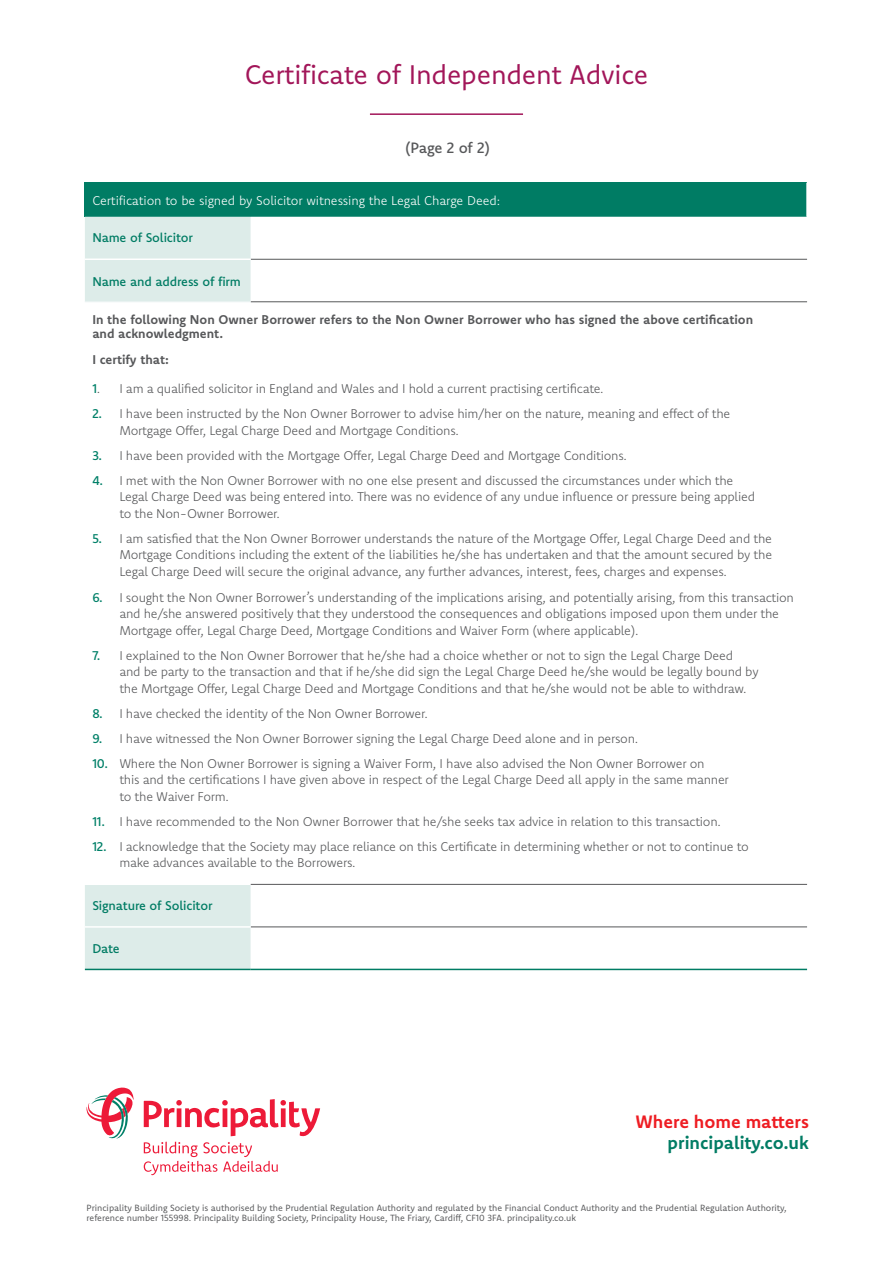
<style>
.page{position:relative;width:893px;height:1263px;background:#fff}
.page>*{position:absolute;margin:0;border:0;box-sizing:border-box;transform-origin:0 0}
.t1{font:27px "Komet";letter-spacing:-.01em;color:#a21659}
.t2{font:700 18px "Komet";color:#007c64}
.t3{font:700 18px "Komet";color:#ee1d23}
.t4{font:500 15px "Komet";letter-spacing:-.015em;color:#57585a}
.t5{font:300 12.75px/16.5px "Komet";letter-spacing:-.02em;color:#57585a}
.t6{font:700 12.75px/13.5px "Komet";color:#57585a}
.t7{font:300 12.75px "Komet";letter-spacing:-.01em;color:#fff}
.t8{font:500 12.75px "Komet";letter-spacing:-.01em;color:#007c64}
.t9{font:9px/10.8px "Komet";color:#57585a}
.s1{font-weight:500;color:#008068}
</style>
<div class="page">
<svg style="left:87px;top:1087px;width:47px;height:51px"></svg>
<svg style="left:144px;top:1099px;width:176px;height:76px"></svg>
<div style="left:85px;top:183px;width:722px;height:34px;background:#007c64"></div>
<div style="left:85px;top:217px;width:166px;height:752px;background:#ddece9"></div>
<div style="left:85px;top:302px;width:722px;height:582px;background:#fff"></div>
<hr style="left:806px;top:183px;width:2px;height:34px;background:#fff">
<hr style="left:251px;top:884px;width:556px;height:1px;background:#57585a">
<hr style="left:251px;top:927px;width:556px;height:1px;background:#57585a">
<hr style="left:85px;top:969px;width:166px;height:1px;background:#007c64">
<hr style="left:251px;top:969px;width:556px;height:1px;background:#007c64">
<hr style="left:251px;top:259px;width:556px;height:1px;background:#57585a">
<hr style="left:85px;top:258px;width:166px;height:2px;background:#fff">
<hr style="left:85px;top:926px;width:166px;height:2px;background:#fff">
<hr style="left:251px;top:301px;width:556px;height:1px;background:#57585a">
<hr style="left:85px;top:301px;width:166px;height:1px;background:#ecf4f3">
<hr style="left:370px;top:113px;width:153px;height:2px;background:#a21659">
<p class="t1" style="left:245px;top:57px;width:405px">Certificate of Independent Advice</p>
<p class="t4" style="left:405px;top:138px;width:87px">(Page 2 of 2)</p>
<p class="t7" style="left:92px;top:192px;width:409px">Certification to be signed by Solicitor witnessing the Legal Charge Deed:</p>
<p class="t8" style="left:92px;top:230px;width:102px">Name of Solicitor</p>
<p class="t8" style="left:92px;top:273px;width:150px">Name and address of firm</p>
<p class="t6" style="left:92px;top:313px;width:662px">In the following Non Owner Borrower refers to the Non Owner Borrower who has signed the above certification and acknowledgment.</p>
<p class="t6" style="left:92px;top:352px;width:78px">I certify that:</p>
<p class="t5" style="left:92px;top:380px;width:513px"><span class="s1">1</span>. I am a qualified solicitor in England and Wales and I hold a current practising certificate.</p>
<p class="t5" style="left:119px;top:405px;width:613px;text-indent:-27px"><span class="s1">2.</span> I have been instructed by the Non Owner Borrower to advise him/her on the nature, meaning and effect of the<br>Mortgage Offer, Legal Charge Deed and Mortgage Conditions.</p>
<p class="t5" style="left:92px;top:447px;width:536px"><span class="s1">3.</span> I have been provided with the Mortgage Offer, Legal Charge Deed and Mortgage Conditions.</p>
<p class="t5" style="left:119px;top:472px;width:637px;text-indent:-27px"><span class="s1">4.</span> I met with the Non Owner Borrower with no one else present and discussed the circumstances under which the<br>Legal Charge Deed was being entered into. There was no evidence of any undue influence or pressure being applied to the Non-Owner Borrower.</p>
<p class="t5" style="left:119px;top:530px;width:654px;text-align:justify;text-indent:-27px"><span class="s1">5.</span> I am satisfied that the Non Owner Borrower understands the nature of the Mortgage Offer, Legal Charge Deed and the Mortgage Conditions including the extent of the liabilities he/she has undertaken and that the amount secured by the Legal Charge Deed will secure the original advance, any further advances, interest, fees, charges and expenses.</p>
<p class="t5" style="left:119px;top:588px;width:676px;text-indent:-27px"><span class="s1">6.</span> I sought the Non Owner Borrower’s understanding of the implications arising, and potentially arising, from this transaction and he/she answered positively that they understood the consequences and obligations imposed upon them under the<br>Mortgage offer, Legal Charge Deed, Mortgage Conditions and Waiver Form (where applicable).</p>
<p class="t5" style="left:119px;top:646px;width:641px;text-indent:-27px"><span class="s1">7.</span> I explained to the Non Owner Borrower that he/she had a choice whether or not to sign the Legal Charge Deed<br>and be party to the transaction and that if he/she did sign the Legal Charge Deed he/she would be legally bound by the Mortgage Offer, Legal Charge Deed and Mortgage Conditions and that he/she would not be able to withdraw.</p>
<p class="t5" style="left:92px;top:704px;width:337px"><span class="s1">8.</span> I have checked the identity of the Non Owner Borrower.</p>
<p class="t5" style="left:92px;top:729px;width:547px"><span class="s1">9.</span> I have witnessed the Non Owner Borrower signing the Legal Charge Deed alone and in person.</p>
<p class="t5" style="left:119px;top:754px;width:611px;text-indent:-27px"><span class="s1">10.</span> Where the Non Owner Borrower is signing a Waiver Form, I have also advised the Non Owner Borrower on<br>this and the certifications I have given above in respect of the Legal Charge Deed all apply in the same manner to the Waiver Form.</p>
<p class="t5" style="left:92px;top:812px;width:630px"><span class="s1">11.</span> I have recommended to the Non Owner Borrower that he/she seeks tax advice in relation to this transaction.</p>
<p class="t5" style="left:119px;top:837px;width:631px;text-indent:-27px"><span class="s1">12.</span> I acknowledge that the Society may place reliance on this Certificate in determining whether or not to continue to make advances available to the Borrowers.</p>
<p class="t8" style="left:92px;top:897px;width:122px">Signature of Solicitor</p>
<p class="t8" style="left:92px;top:940px;width:29px">Date</p>
<h2 class="t3" style="left:635px;top:1110px;width:175px">Where home matters</h2>
<h2 class="t2" style="left:668px;top:1131px;width:143px">principality.co.uk</h2>
<p class="t9" style="left:87px;top:1202px;width:702px">Principality Building Society is authorised by the Prudential Regulation Authority and regulated by the Financial Conduct Authority and the Prudential Regulation Authority, reference number 155998. Principality Building Society, Principality House, The Friary, Cardiff, CF10 3FA. principality.co.uk</p>
</div>
